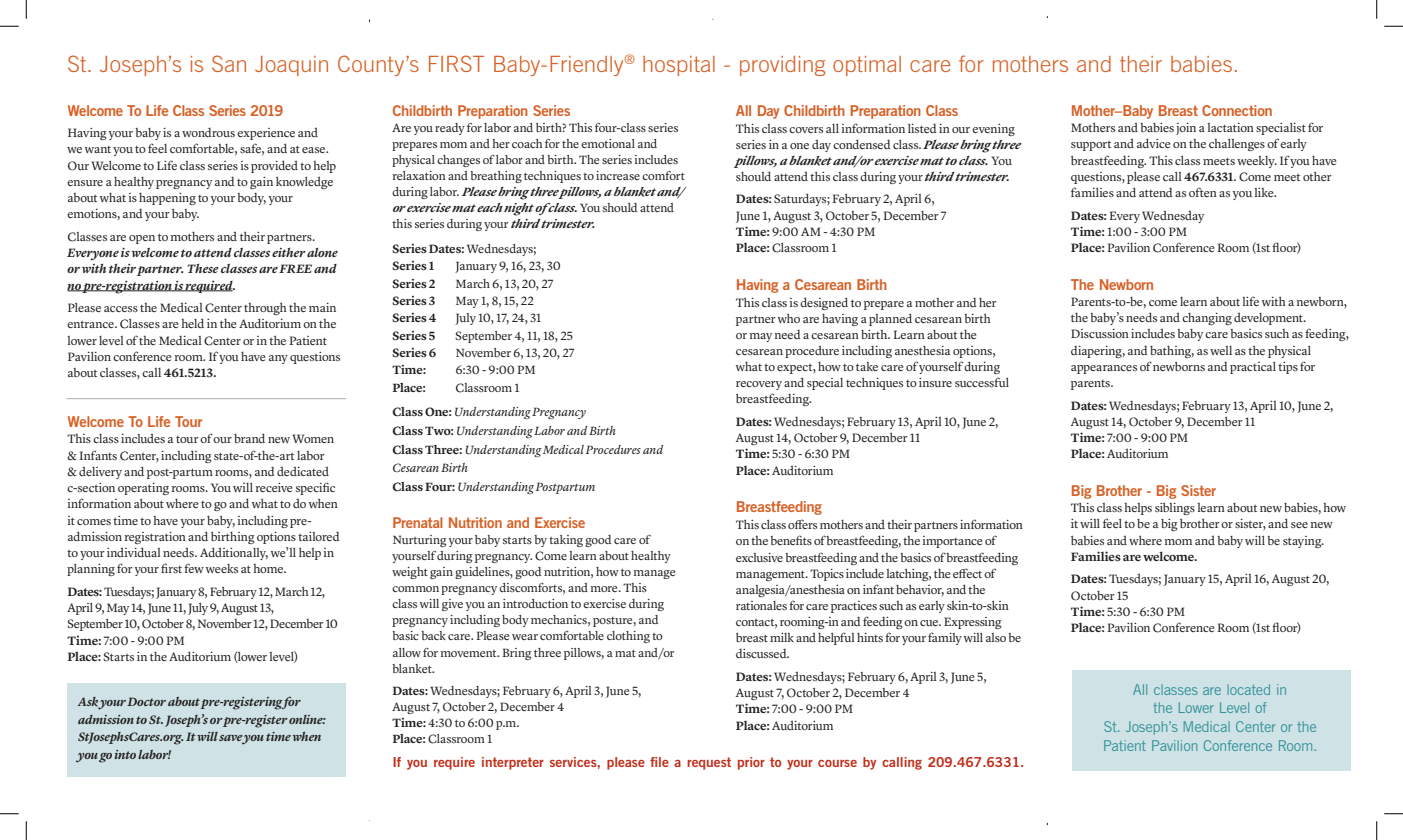
<style>
.page{position:relative;width:1403px;height:840px;background:#fff}
.page>*{position:absolute;margin:0;border:0;box-sizing:border-box;transform-origin:0 0}
.t1{font:300 22.5px "Trade Gothic LT Std";color:#d76126}
.t2{font:15px "Trade Gothic LT Std Bd 2";letter-spacing:-.025em;color:#d76126}
.t3{font:15px/18.8px "Trade Gothic LT Std";letter-spacing:-.025em;color:#37939b;text-align:center}
.t4{font:14.88px "Trade Gothic LT Std Bd 2";letter-spacing:-.025em;color:#d76126}
.t5{font:13.75px "Trade Gothic LT Std Bd 2";color:#c02d19}
.t6{font:12.5px/16.2px "Lyon Text";letter-spacing:-.015em;color:#231f20}
.t7{font:italic 600 12.5px/17.5px "Lyon Text";letter-spacing:-.015em;color:#231f20;text-align:justify}
.t8{font:12.38px/16.1px "Lyon Text";letter-spacing:-.01em;color:#231f20}
.t9{font:italic 12.38px/18.6px "Lyon Text";letter-spacing:-.01em;color:#231f20;text-align:center}
.t10{font:600 12.38px/17.4px "Lyon Text";letter-spacing:-.01em;color:#231f20}
.s1{font-weight:600}
.s2{font-weight:600;font-style:italic}
.s3{font-weight:400}
.s4{font-style:normal}
.s5{font-weight:600;font-style:normal}
</style>
<div class="page">
<div style="left:1072px;top:670px;width:279px;height:101px;background:#cfe3e6"></div>
<hr style="left:68px;top:291px;width:165px;height:1px;background:#231f20">
<hr style="left:67px;top:398px;width:279px;height:1px;background:#bcbdc0">
<div style="left:67px;top:684px;width:278px;height:93px;background:#cfe3e6"></div>
<svg style="left:0;top:25px;width:19px;height:2px"></svg>
<svg style="left:1384px;top:25px;width:18px;height:2px"></svg>
<svg style="left:0;top:813px;width:19px;height:2px"></svg>
<svg style="left:1384px;top:813px;width:18px;height:2px"></svg>
<svg style="left:25px;top:0;width:2px;height:19px"></svg>
<svg style="left:25px;top:821px;width:2px;height:19px"></svg>
<svg style="left:1376px;top:0;width:1px;height:19px"></svg>
<svg style="left:1376px;top:821px;width:1px;height:19px"></svg>
<h1 class="t1" style="left:68px;top:51px;width:1173px">St. Joseph’s is San Joaquin County’s FIRST Baby-Friendly<sup>®</sup> hospital - providing optimal care for mothers and their babies.</h1>
<p class="t2" style="left:68px;top:101px;width:218px">Welcome To Life Class Series 2019</p>
<p class="t6" style="left:68px;top:124px;width:270px">Having your baby is a wondrous experience and we want you to feel comfortable, safe, and at ease.<br>Our Welcome to Life class series is provided to help ensure a healthy pregnancy and to gain knowledge about what is happening to your body, your emotions, and your baby.</p>
<p class="t6" style="left:68px;top:228px;width:249px">Classes are open to mothers and their partners.</p>
<p class="t7" style="left:68px;top:244px;width:272px;line-height:16.2px">Everyone is welcome to attend classes either alone or with their partner. These classes are FREE and no pre-registration is required.</p>
<p class="t6" style="left:68px;top:299px;width:275px">Please access the Medical Center through the main entrance. Classes are held in the Auditorium on the lower level of the Medical Center or in the Patient Pavilion conference room. If you have any questions about classes, call <span class="s1">461.5213.</span></p>
<p class="t2" style="left:68px;top:412px;width:136px">Welcome To Life Tour</p>
<p class="t6" style="left:68px;top:430px;width:274px">This class includes a tour of our brand new Women &amp; Infants Center, including state-of-the-art labor<br>&amp; delivery and post-partum rooms, and dedicated c-section operating rooms. You will receive specific information about where to go and what to do when it comes time to have your baby, including pre&shy;admission registration and birthing options tailored to your individual needs. Additionally, we’ll help in planning for your first few weeks at home.</p>
<p class="t6" style="left:68px;top:583px;width:272px"><span class="s1">Dates:</span> Tuesdays; January 8, February 12, March 12, April 9, May 14, June 11, July 9, August 13,<br>September 10, October 8, November 12, December 10<br><span class="s1">Time:</span> 7:00 - 9:00 PM<br><span class="s1">Place:</span> Starts in the Auditorium (lower level)</p>
<p class="t7" style="left:78px;top:692px;width:249px;text-align:left">Ask your Doctor about pre-registering for admission to St. Joseph’s or pre-register online:<br>StJosephsCares.org. It will save you time when you go into labor!</p>
<p class="t4" style="left:392px;top:101px;width:180px">Childbirth Preparation Series</p>
<p class="t8" style="left:392px;top:119px;width:294px">Are you ready for labor and birth? This four-class series prepares mom and her coach for the emotional and physical changes of labor and birth. The series includes relaxation and breathing techniques to increase comfort d u r i n g l a b o r . <span class="s2">Pleasebring threepillows, a blanketand/ orexercisemateach nightofclass.</span> Yo u s h o u l d a t t e n d this series during your <span class="s2">third trimester.</span></p>
<p class="t10" style="left:392px;top:239px;width:146px">Series Dates: <span class="s3">Wednesdays;<br></span>Series 1</p>
<p class="t8" style="left:455px;top:257px;width:107px">January 9, 16, 23, 30</p>
<p class="t10" style="left:392px;top:274px;width:45px">Series 2</p>
<p class="t8" style="left:455px;top:275px;width:99px">March 6, 13, 20, 27</p>
<p class="t10" style="left:392px;top:291px;width:44px">Series 3</p>
<p class="t8" style="left:455px;top:292px;width:80px">May 1, 8, 15, 22</p>
<p class="t10" style="left:392px;top:309px;width:46px">Series 4</p>
<p class="t8" style="left:455px;top:309px;width:88px">July 10, 17, 24, 31</p>
<p class="t10" style="left:392px;top:326px;width:44px">Series 5</p>
<p class="t8" style="left:455px;top:327px;width:119px">September 4, 11, 18, 25</p>
<p class="t10" style="left:392px;top:343px;width:45px">Series 6</p>
<p class="t8" style="left:455px;top:344px;width:120px">November 6, 13, 20, 27</p>
<p class="t10" style="left:392px;top:361px;width:35px">Time:</p>
<p class="t8" style="left:455px;top:361px;width:82px">6:30 - 9:00 PM</p>
<p class="t10" style="left:392px;top:378px;width:35px">Place:</p>
<p class="t9" style="left:392px;top:374px;width:195px;line-height:24.8px"><span class="s4">Classroom 1<br></span><span class="s5">Class One:</span> Understanding Pregnancy</p>
<p class="t9" style="left:392px;top:421px;width:272px;text-align:left"><span class="s5">Class Two:</span> Understanding Labor and Birth<br><span class="s5">Class Three:</span> Understanding Medical Procedures and Cesarean Birth<br><span class="s5">Class Four:</span> Understanding Postpartum</p>
<p class="t4" style="left:392px;top:513px;width:194px">Prenatal Nutrition and Exercise</p>
<p class="t8" style="left:392px;top:531px;width:285px">Nurturing your baby starts by taking good care of yourself during pregnancy. Come learn about healthy weight gain guidelines, good nutrition, how to manage common pregnancy discomforts, and more. This<br>class will give you an introduction to exercise during pregnancy including body mechanics, posture, and basic back care. Please wear comfortable clothing to allow for movement. Bring three pillows, a mat and/or blanket.</p>
<p class="t8" style="left:392px;top:682px;width:251px"><span class="s1">Dates:</span> Wednesdays; February 6, April 3, June 5,<br>August 7, October 2, December 4<br><span class="s1">Time:</span> 4:30 to 6:00 p.m.<br><span class="s1">Place:</span> Classroom 1</p>
<p class="t2" style="left:736px;top:101px;width:224px">All Day Childbirth Preparation Class</p>
<p class="t6" style="left:735px;top:120px;width:289px">This class covers all information listed in our evening series in a one day condensed class. <span class="s2">Pleasebring three pillows, a blanketand/orexercisematto class.</span>Y o u should attend this class during your <span class="s2">third trimester.</span></p>
<p class="t6" style="left:736px;top:190px;width:212px"><span class="s1">Dates:</span> Saturdays; February 2, April 6,<br>June 1, August 3, October 5, December 7<br><span class="s1">Time:</span> 9:00 AM - 4:30 PM<br><span class="s1">Place:</span> Classroom 1</p>
<p class="t2" style="left:736px;top:275px;width:153px">Having a Cesarean Birth</p>
<p class="t6" style="left:736px;top:293px;width:275px">This class is designed to prepare a mother and her partner who are having a planned cesarean birth<br>or may need a cesarean birth. Learn about the cesarean procedure including anesthesia options, what to expect, how to take care of yourself during recovery and special techniques to insure successful breastfeeding.</p>
<p class="t6" style="left:736px;top:413px;width:264px"><span class="s1">Dates:</span> Wednesdays; February 13, April 10, June 2,<br>August 14, October 9, December 11<br><span class="s1">Time:</span> 5:30 - 6:30 PM<br><span class="s1">Place:</span> Auditorium</p>
<p class="t2" style="left:736px;top:498px;width:88px">Breastfeeding</p>
<p class="t6" style="left:736px;top:516px;width:288px">This class offers mothers and their partners information on the benefits of breastfeeding, the importance of exclusive breastfeeding and the basics of breastfeeding management. Topics include latching, the effect of analgesia/anesthesia on infant behavior, and the rationales for care practices such as early skin-to-skin contact, rooming-in and feeding on cue. Expressing breast milk and helpful hints for your family will also be discussed.</p>
<p class="t6" style="left:736px;top:668px;width:252px"><span class="s1">Dates:</span> Wednesdays; February 6, April 3, June 5,<br>August 7, October 2, December 4<br><span class="s1">Time:</span> 7:00 - 9:00 PM<br><span class="s1">Place:</span> Auditorium</p>
<p class="t5" style="left:392px;top:754px;width:633px">If you require interpreter services, please file a request prior to your course by calling 209.467.6331.</p>
<p class="t2" style="left:1071px;top:101px;width:203px">Mother–Baby Breast Connection</p>
<p class="t6" style="left:1071px;top:119px;width:268px">Mothers and babies join a lactation specialist for support and advice on the challenges of early breastfeeding. This class meets weekly. If you have questions, please call <span class="s1">467.6331</span>. Come meet other families and attend as often as you like.</p>
<p class="t6" style="left:1071px;top:206px;width:232px"><span class="s1">Dates:</span> Every Wednesday<br><span class="s1">Time:</span> 1:00 - 3:00 PM<br><span class="s1">Place:</span> Pavilion Conference Room (1st floor)</p>
<p class="t2" style="left:1071px;top:275px;width:85px">The Newborn</p>
<p class="t6" style="left:1071px;top:293px;width:280px">Parents-to-be, come learn about life with a newborn, the baby’s needs and changing development.<br>Discussion includes baby care basics such as feeding, diapering, and bathing, as well as the physical appearances of newborns and practical tips for parents.</p>
<p class="t6" style="left:1071px;top:396px;width:264px"><span class="s1">Dates:</span> Wednesdays; February 13, April 10, June 2,<br>August 14, October 9, December 11<br><span class="s1">Time:</span> 7:00 - 9:00 PM<br><span class="s1">Place:</span> Auditorium</p>
<p class="t2" style="left:1071px;top:481px;width:147px">Big Brother - Big Sister</p>
<p class="t6" style="left:1071px;top:499px;width:277px">This class helps siblings learn about new babies, how it will feel to be a big brother or sister, and see new babies and where mom and baby will be staying.</p>
<p class="t6" style="left:1071px;top:544px;width:260px;line-height:22.5px"><span class="s1">Families are welcome.<br>Dates:</span> Tuesdays; January 15, April 16, August 20,</p>
<p class="t6" style="left:1071px;top:586px;width:232px">October 15<br><span class="s1">Time:</span> 5:30 - 6:30 PM<br><span class="s1">Place:</span> Pavilion Conference Room (1st floor)</p>
<p class="t3" style="left:1102px;top:680px;width:216px">All classes are located in<br>the Lower Level of<br>St. Joseph’s Medical Center or the<br>Patient Pavilion Conference Room.</p>
</div>
